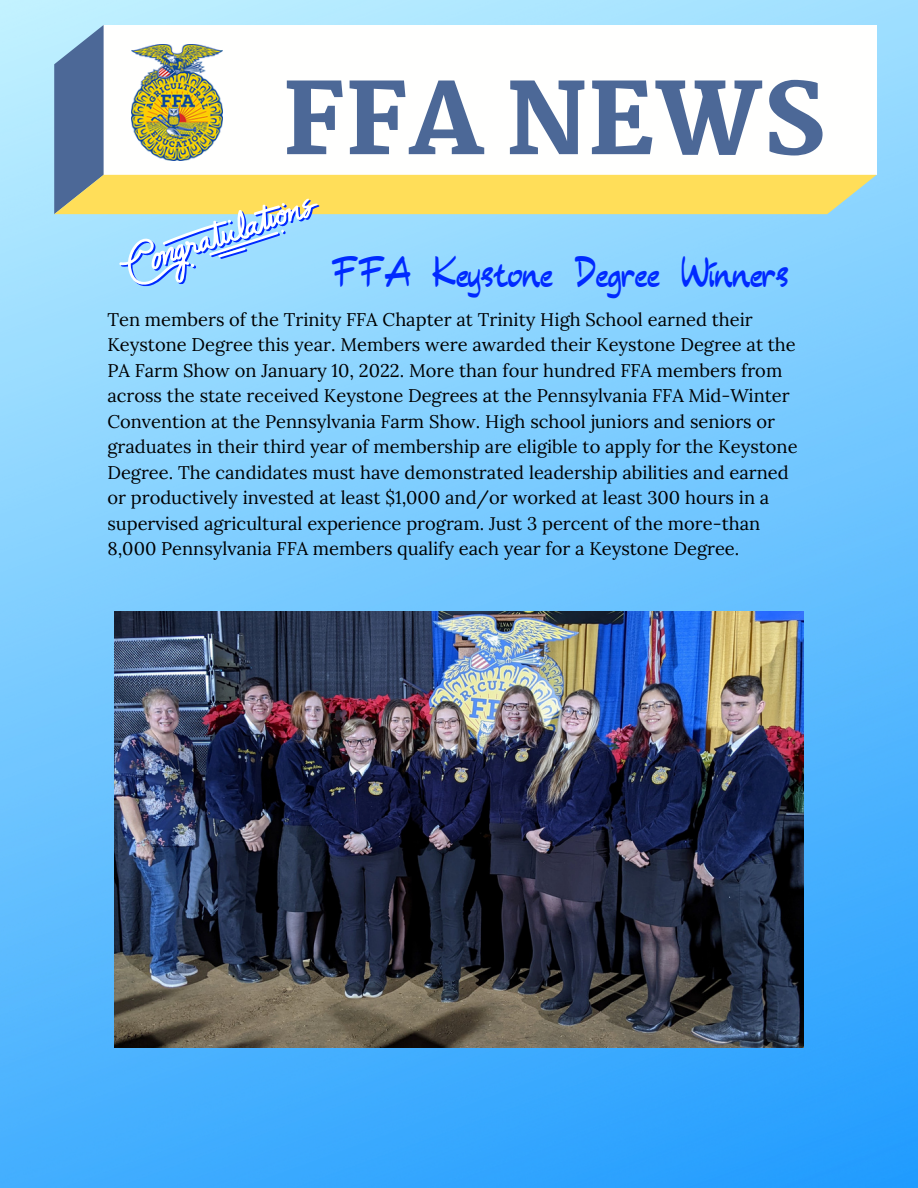
<style>
.page{position:relative;width:918px;height:1188px;background:#fff}
.page>*{position:absolute;margin:0;border:0;box-sizing:border-box;transform-origin:0 0}
.t1{font:800 97.2px "Martel";color:#4c6897}
.t2{font:34.05px "Comely";color:#002aff}
.t3{font:18.3px/25.5px "Lora";color:#000}
</style>
<div class="page">
<img style="left:0;top:0;width:918px;height:1188px">
<svg style="left:54px;top:25px;width:823px;height:263px"></svg>
<img style="left:131px;top:44px;width:91px;height:116px">
<img style="left:115px;top:612px;width:688px;height:435px">
<p class="t1" style="left:283px;top:64px;width:544px">FFA NEWS</p>
<p class="t2" style="left:332px;top:256px;width:458px">FFA Keystone Degree Winners</p>
<p class="t3" style="left:107px;top:306px;width:692px">Ten members of the Trinity FFA Chapter at Trinity High School earned their Keystone Degree this year. Members were awarded their Keystone Degree at the PA Farm Show on January 10, 2022. More than four hundred FFA members from across the state received Keystone Degrees at the Pennsylvania FFA Mid-Winter Convention at the Pennsylvania Farm Show. High school juniors and seniors or graduates in their third year of membership are eligible to apply for the Keystone Degree. The candidates must have demonstrated leadership abilities and earned or productively invested at least $1,000 and/or worked at least 300 hours in a supervised agricultural experience program. Just 3 percent of the more-than 8,000 Pennsylvania FFA members qualify each year for a Keystone Degree.</p>
</div>
